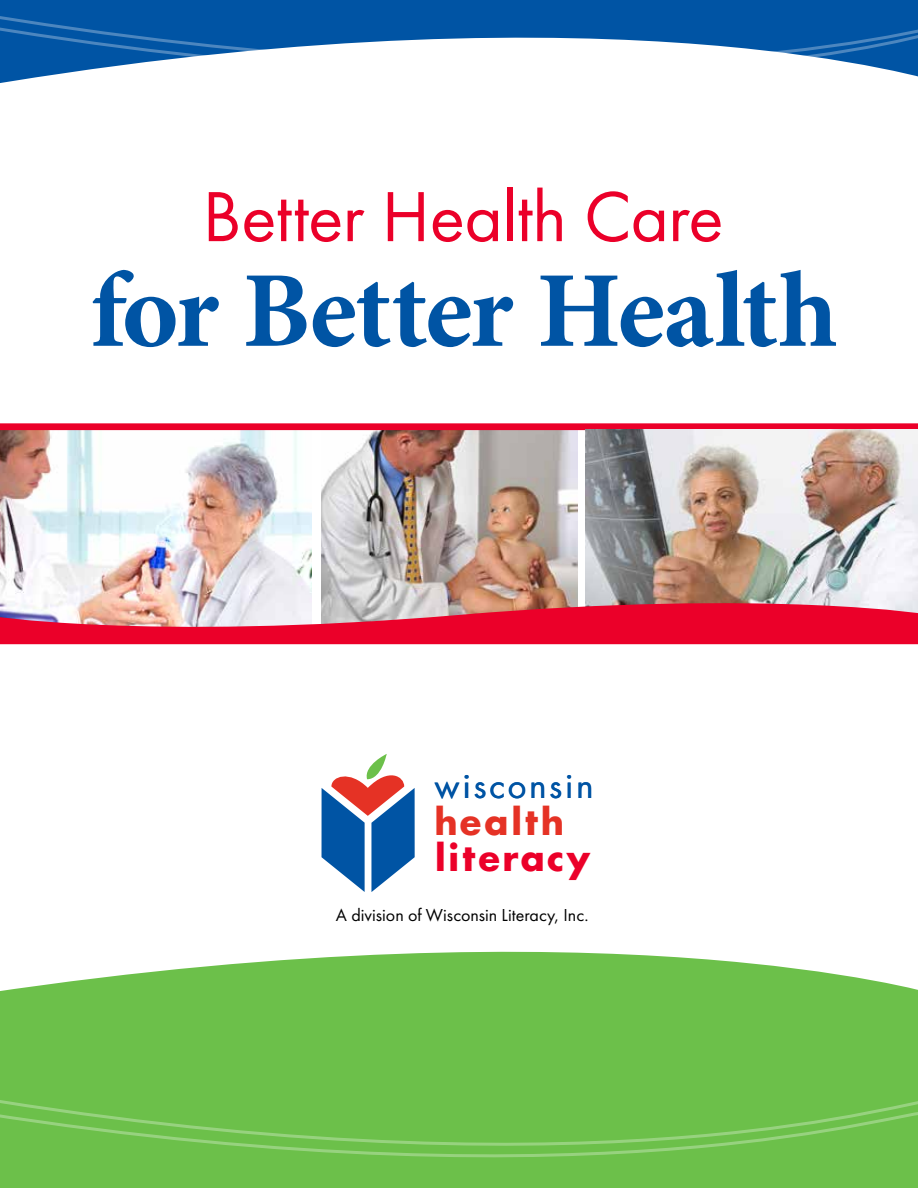
<style>
.page{position:relative;width:918px;height:1188px;background:#fff}
.page>*{position:absolute;margin:0;border:0;box-sizing:border-box;transform-origin:0 0}
.t1{font:700 108px "Minion Pro";letter-spacing:-.02em;color:#0054a4}
.t2{font:73.5px "Futura PT";letter-spacing:-.01em;color:#eb0029}
.t3{font:700 35.4px "Futura";letter-spacing:.075em;color:#eb0029}
.t4{font:700 35.4px "Futura";letter-spacing:.085em;color:#e53225}
.t5{font:32.7px "Futura";letter-spacing:.085em;color:#0054a4}
.t6{font:18px "Futura PT";color:#000}
</style>
<div class="page">
<img style="left:0;top:430px;width:312px;height:158px">
<img style="left:321px;top:430px;width:257px;height:158px">
<svg style="left:0;top:951px;width:918px;height:237px;background:#7bc65c"></svg>
<div style="left:0;top:1054px;width:918px;height:12px;background:#6cc04a"></div>
<svg style="left:0;top:1066px;width:918px;height:93px;background:#6ec14d"></svg>
<div style="left:0;top:423px;width:918px;height:7px;background:#eb0029"></div>
<svg style="left:322px;top:754px;width:93px;height:138px"></svg>
<svg style="left:0;top:67px;width:918px;height:11px"></svg>
<svg style="left:0;top:0;width:918px;height:67px"></svg>
<img style="left:586px;top:429px;width:332px;height:159px">
<img style="left:0;top:588px;width:918px;height:56px">
<svg style="left:0;top:644px;width:918px;height:1px"></svg>
<h2 class="t2" style="left:202px;top:173px;width:523px">Better Health Care</h2>
<h1 class="t1" style="left:90px;top:235px;width:749px">for Better Health</h1>
<h3 class="t5" style="left:435px;top:763px;width:160px">wisconsin</h3>
<h3 class="t4" style="left:435px;top:797px;width:131px">health</h3>
<h3 class="t3" style="left:435px;top:833px;width:156px">literacy</h3>
<p class="t6" style="left:336px;top:904px;width:254px">A division of Wisconsin Literacy, Inc.</p>
</div>
